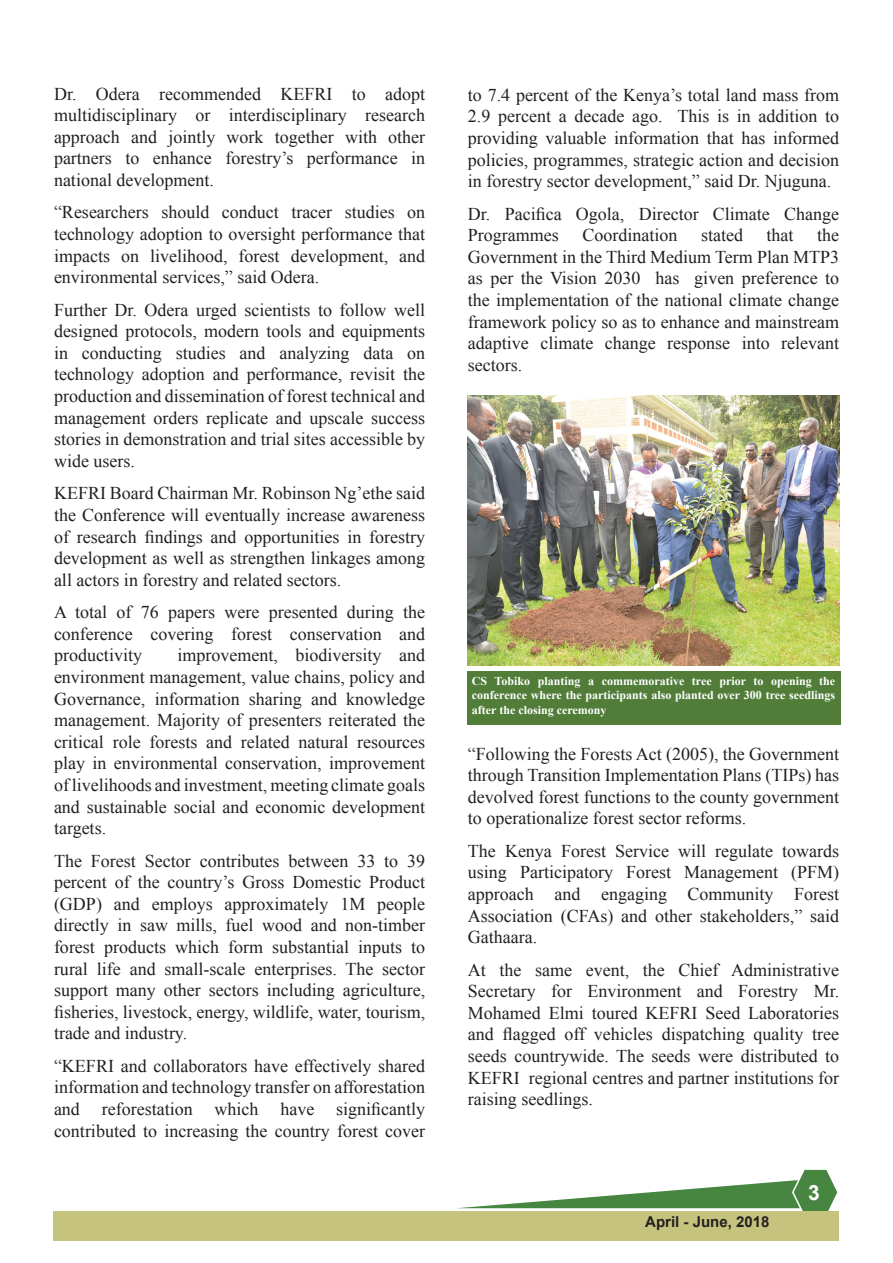
<style>
.page{position:relative;width:893px;height:1263px;background:#fff}
.page>*{position:absolute;margin:0;border:0;box-sizing:border-box;transform-origin:0 0}
.t1{font:700 21px "Arial";color:#fff}
.t2{font:18px/21.6px "Times New Roman";color:#231f20;text-align:justify}
.t3{font:700 15px "Arial";color:#231f20}
.t4{font:700 12px/14.4px "Times New Roman";color:#fff;text-align:justify}
</style>
<div class="page">
<svg style="left:457px;top:1169px;width:381px;height:42px"></svg>
<div style="left:53px;top:1211px;width:786px;height:30px;background:#c5c37d"></div>
<img style="left:468px;top:395px;width:371px;height:270px">
<div style="left:467px;top:671px;width:373px;height:54px;background:#517d39"></div>
<p class="t2" style="left:54px;top:83px;width:373px">Dr. Odera recommended KEFRI to adopt multidisciplinary or interdisciplinary research approach and jointly work together with other partners to enhance forestry’s performance in national development.</p>
<p class="t2" style="left:54px;top:201px;width:373px">“Researchers should conduct tracer studies on technology adoption to oversight performance that impacts on livelihood, forest development, and environmental services,” said Odera.</p>
<p class="t2" style="left:54px;top:299px;width:373px">Further Dr. Odera urged scientists to follow well designed protocols, modern tools and equipments in conducting studies and analyzing data on technology adoption and performance, revisit the production and dissemination of forest technical and management orders replicate and upscale success stories in demonstration and trial sites accessible by wide users.</p>
<p class="t2" style="left:54px;top:482px;width:373px">KEFRI Board Chairman Mr. Robinson Ng’ethe said the Conference will eventually increase awareness of research findings and opportunities in forestry development as well as strengthen linkages among all actors in forestry and related sectors.</p>
<p class="t2" style="left:54px;top:601px;width:373px">A total of 76 papers were presented during the conference covering forest conservation and productivity</p>
<p class="t2" style="left:54px;top:644px;width:373px;text-indent:123px">improvement, biodiversity and environment management, value chains, policy and Governance, information sharing and knowledge management. Majority of presenters reiterated the critical role forests and related natural resources play in environmental conservation, improvement of livelihoods and investment, meeting climate goals and sustainable social and economic development targets.</p>
<p class="t2" style="left:54px;top:849px;width:373px">The Forest Sector contributes between 33 to 39 percent of the country’s Gross Domestic Product (GDP) and employs approximately 1M people directly in saw mills, fuel wood and non-timber forest products which form substantial inputs to rural life and small-scale enterprises. The sector support many other sectors including agriculture, fisheries, livestock, energy, wildlife, water, tourism, trade and industry.</p>
<p class="t2" style="left:54px;top:1055px;width:373px">“KEFRI and collaborators have effectively shared information and technology transfer on afforestation and reforestation which have significantly contributed to increasing the country forest cover</p>
<p class="t2" style="left:468px;top:84px;width:373px">to 7.4 percent of the Kenya’s total land mass from 2.9 percent a decade ago. This is in addition to providing valuable information that has informed policies, programmes, strategic action and decision in forestry sector development,” said Dr. Njuguna.</p>
<p class="t2" style="left:468px;top:202px;width:373px">Dr. Pacifica Ogola, Director Climate Change<br>Programmes</p>
<p class="t2" style="left:468px;top:224px;width:373px;text-indent:349px">the Government in the Third Medium Term Plan MTP3 as per the Vision 2030 has given preference to the implementation of the national climate change framework policy so as to enhance and mainstream adaptive climate change response into relevant sectors.</p>
<p class="t2" style="left:582px;top:224px;width:96px">Coordination</p>
<p class="t2" style="left:701px;top:224px;width:43px">stated</p>
<p class="t2" style="left:767px;top:224px;width:29px">that</p>
<p class="t4" style="left:472px;top:673px;width:365px">CS Tobiko planting a commemorative tree prior to opening the conference where the participants also planted over 300 tree seedlings after the closing ceremony</p>
<p class="t2" style="left:468px;top:742px;width:373px">“Following the Forests Act (2005), the Government through Transition Implementation Plans (TIPs) has devolved forest functions to the county government to operationalize forest sector reforms.</p>
<p class="t2" style="left:468px;top:840px;width:373px">The Kenya Forest Service will regulate towards using Participatory Forest Management (PFM) approach and engaging Community Forest Association (CFAs) and other stakeholders,” said Gathaara.</p>
<p class="t2" style="left:468px;top:958px;width:373px">At the same event, the Chief Administrative Secretary for Environment and Forestry Mr.<br>Mohamed Elmi toured KEFRI Seed Laboratories and flagged off vehicles dispatching quality tree seeds countrywide. The seeds were distributed to KEFRI regional centres and partner institutions for raising seedlings.</p>
<p class="t3" style="left:645px;top:1212px;width:126px">April - June, 2018</p>
<p class="t1" style="left:808px;top:1178px;width:13px">3</p>
</div>
